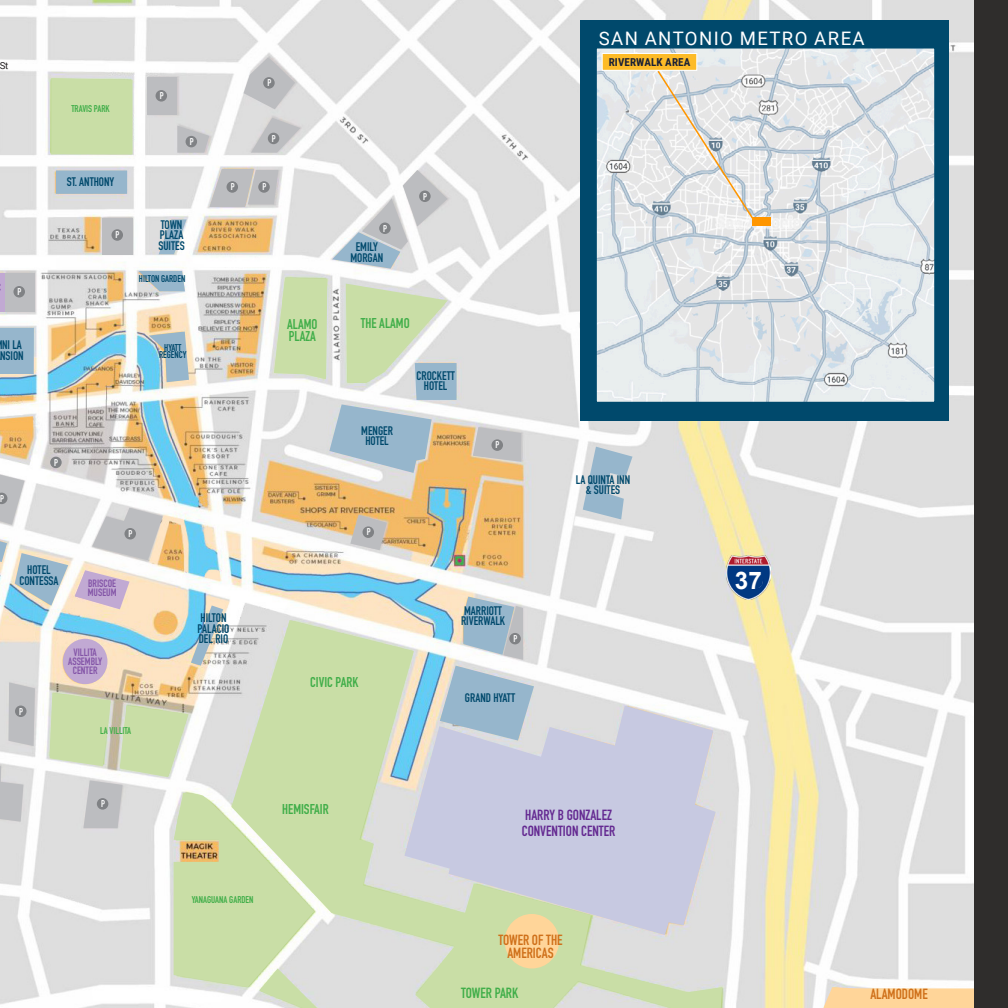
<style>
.page{position:relative;width:1008px;height:1008px;background:#fff}
.page>*{position:absolute;margin:0;border:0;box-sizing:border-box;transform-origin:0 0}
.t1{font:700 24.15px "Arial";color:#fff}
.Header_2{font:18.55px "Roboto";letter-spacing:.075em;color:#fff}
.t2{font:700 14.53px "DIN Condensed";color:#642991}
.t3{font:700 14.53px/12.1px "DIN Condensed";color:#cf701a;text-align:center}
.t4{font:700 14.53px "DIN Condensed";color:#40ae49}
.t5{font:700 14px "DIN Condensed";color:#40ae49}
.t6{font:700 12.25px/10.5px "DIN Condensed";color:#00496c;text-align:center}
.Header_2-2{font:700 11.03px "Roboto Condensed";letter-spacing:.01em;color:#1a2136}
.t7{font:700 10.5px "DIN Condensed";color:#8354a7}
.t8{font:700 9.62px "DIN Condensed";color:#40ae49}
.t9{font:700 9.62px "DIN Condensed";color:#00496c}
.t10{font:700 9.62px "DIN Condensed";color:#fff}
.t11{font:9.62px "Roboto";color:#231f20}
</style>
<div class="page">
<img style="left:0;top:0;width:975px;height:1008px">
<img style="left:726px;top:555px;width:45px;height:45px">
<svg style="left:730px;top:568px;width:35px;height:23px"></svg>
<div style="left:0;top:328px;width:34px;height:46px;background:#96b6cc"></div>
<svg style="left:0;top:541px;width:7px;height:21px"></svg>
<svg style="left:15px;top:553px;width:53px;height:53px;background:#b1c7d1"></svg>
<svg style="left:159px;top:219px;width:28px;height:35px"></svg>
<svg style="left:139px;top:271px;width:46px;height:20px"></svg>
<svg style="left:149px;top:332px;width:40px;height:50px;background:#9ec0cd"></svg>
<div style="left:103px;top:218px;width:30px;height:36px;background:#bcbdc0"></div>
<div style="left:148px;top:77px;width:29px;height:38px;background:#bcbdc0"></div>
<svg style="left:244px;top:57px;width:51px;height:52px"></svg>
<div style="left:156px;top:90px;width:11px;height:12px;background:#808285;border-radius:50%"></div>
<svg style="left:177px;top:126px;width:32px;height:27px"></svg>
<div style="left:186px;top:136px;width:11px;height:11px;background:#808285;border-radius:50%"></div>
<svg style="left:251px;top:118px;width:49px;height:35px;background:#cccccd"></svg>
<svg style="left:8px;top:682px;width:27px;height:64px;background:#c0c1c3"></svg>
<svg style="left:0;top:766px;width:23px;height:56px"></svg>
<svg style="left:92px;top:508px;width:71px;height:52px"></svg>
<div style="left:4px;top:273px;width:31px;height:39px;background:#bcbdc0"></div>
<svg style="left:473px;top:427px;width:48px;height:35px;background:#c4c1bd"></svg>
<svg style="left:463px;top:597px;width:60px;height:23px"></svg>
<svg style="left:350px;top:515px;width:37px;height:35px"></svg>
<div style="left:51px;top:78px;width:81px;height:76px;background:#c9dea6"></div>
<svg style="left:274px;top:278px;width:183px;height:195px"></svg>
<svg style="left:231px;top:620px;width:491px;height:388px;background:#d3ddc9"></svg>
<svg style="left:50px;top:693px;width:267px;height:315px"></svg>
<svg style="left:404px;top:706px;width:312px;height:229px;background:#c9cedb"></svg>
<div style="left:505px;top:914px;width:54px;height:54px;background:#ffd599;border-radius:50%"></div>
<svg style="left:824px;top:987px;width:151px;height:21px;background:#fcd69f"></svg>
<svg style="left:56px;top:170px;width:71px;height:24px;background:#97b6cb"></svg>
<div style="left:975px;top:0;width:33px;height:1008px;background:#2f2d2c"></div>
<svg style="left:332px;top:170px;width:116px;height:99px"></svg>
<div style="left:263px;top:77px;width:12px;height:12px;background:#808285;border-radius:50%"></div>
<div style="left:268px;top:133px;width:11px;height:11px;background:#808285;border-radius:50%"></div>
<div style="left:419px;top:191px;width:12px;height:11px;background:#808285;border-radius:50%"></div>
<div style="left:379px;top:223px;width:12px;height:11px;background:#808285;border-radius:50%"></div>
<div style="left:112px;top:229px;width:11px;height:12px;background:#808285;border-radius:50%"></div>
<div style="left:13px;top:286px;width:12px;height:12px;background:#808285;border-radius:50%"></div>
<svg style="left:209px;top:169px;width:69px;height:38px;background:#c1c2c3"></svg>
<div style="left:227px;top:181px;width:11px;height:12px;background:#808285;border-radius:50%"></div>
<div style="left:50px;top:457px;width:12px;height:11px;background:#808285;border-radius:50%"></div>
<div style="left:492px;top:439px;width:11px;height:12px;background:#808285;border-radius:50%"></div>
<div style="left:363px;top:526px;width:11px;height:12px;background:#808285;border-radius:50%"></div>
<div style="left:509px;top:633px;width:12px;height:11px;background:#808285;border-radius:50%"></div>
<div style="left:124px;top:528px;width:12px;height:12px;background:#808285;border-radius:50%"></div>
<svg style="left:0;top:475px;width:24px;height:50px"></svg>
<div style="left:15px;top:706px;width:12px;height:11px;background:#808285;border-radius:50%"></div>
<div style="left:97px;top:798px;width:11px;height:12px;background:#808285;border-radius:50%"></div>
<div style="left:63px;top:639px;width:44px;height:45px;background:#c1a9d3;border-radius:50%"></div>
<svg style="left:75px;top:570px;width:55px;height:39px;background:#d7bfce"></svg>
<hr style="left:0;top:273px;width:4px;height:39px;background:#c1a9d3">
<svg style="left:583px;top:447px;width:50px;height:72px;background:#b5c7d4"></svg>
<svg style="left:191px;top:605px;width:32px;height:61px;background:#aac8d3"></svg>
<div style="left:581px;top:20px;width:368px;height:401px;background:#00496c"></div>
<img style="left:598px;top:49px;width:335px;height:352px">
<div style="left:595px;top:46px;width:341px;height:358px;border:2px solid #00496c"></div>
<div style="left:752px;top:218px;width:19px;height:8px;background:#ff9600"></div>
<div style="left:602px;top:53px;width:95px;height:17px;background:#fdbb27"></div>
<div style="left:602px;top:53px;width:95px;height:18px;border:1px solid #fff"></div>
<svg style="left:656px;top:69px;width:99px;height:151px;background:#e1e1e1"></svg>
<p class="t11" style="left:0;top:59px;width:10px">St</p>
<p class="t10" style="left:18px;top:285px;width:5px">P</p>
<p class="t6" style="left:0;top:340px;width:25px;text-align:left">NI LA<br>NSION</p>
<p class="t8" style="left:71px;top:102px;width:40px">TRAVIS PARK</p>
<p class="t6" style="left:67px;top:176px;width:49px">ST. ANTHONY</p>
<p class="t10" style="left:116px;top:228px;width:5px">P</p>
<p class="t10" style="left:160px;top:89px;width:5px">P</p>
<p class="t10" style="left:190px;top:135px;width:5px">P</p>
<p class="t6" style="left:158px;top:219px;width:28px;text-align:left">TOWN<br>PLAZA<br>SUITES</p>
<p class="t9" style="left:139px;top:272px;width:48px">HILTON GARDEN</p>
<p class="t9" style="left:164px;top:341px;width:19px">HYATT</p>
<p class="t9" style="left:159px;top:348px;width:29px">REGENCY</p>
<p class="t10" style="left:231px;top:180px;width:5px">P</p>
<p class="t10" style="left:0;top:492px;width:5px">P</p>
<p class="t10" style="left:54px;top:456px;width:5px">P</p>
<p class="t6" style="left:19px;top:565px;width:41px">HOTEL<br>CONTESSA</p>
<p class="t10" style="left:129px;top:527px;width:5px">P</p>
<p class="t7" style="left:88px;top:576px;width:29px">BRISCOE</p>
<p class="t7" style="left:88px;top:585px;width:30px">MUSEUM</p>
<p class="t10" style="left:19px;top:705px;width:5px">P</p>
<p class="t7" style="left:73px;top:645px;width:25px">VILLITA</p>
<p class="t7" style="left:68px;top:654px;width:35px">ASSEMBLY</p>
<p class="t7" style="left:73px;top:663px;width:26px">CENTER</p>
<p class="t8" style="left:100px;top:724px;width:33px">LA VILLITA</p>
<p class="t6" style="left:198px;top:613px;width:33px;text-align:left">HILTON<br>PALACIO<br>DEL RIO</p>
<p class="t10" style="left:267px;top:76px;width:5px">P</p>
<p class="t10" style="left:272px;top:132px;width:5px">P</p>
<p class="t10" style="left:262px;top:180px;width:5px">P</p>
<p class="t10" style="left:383px;top:222px;width:5px">P</p>
<p class="t6" style="left:350px;top:242px;width:34px">EMILY<br>MORGAN</p>
<p class="t10" style="left:423px;top:190px;width:5px">P</p>
<p class="t5" style="left:287px;top:314px;width:32px">ALAMO</p>
<p class="t5" style="left:361px;top:314px;width:50px">THE ALAMO</p>
<p class="t5" style="left:289px;top:326px;width:28px">PLAZA</p>
<p class="t6" style="left:417px;top:370px;width:40px">CROCKETT<br>HOTEL</p>
<p class="t6" style="left:361px;top:425px;width:33px">MENGER<br>HOTEL</p>
<p class="t10" style="left:496px;top:439px;width:5px">P</p>
<p class="t10" style="left:367px;top:526px;width:5px">P</p>
<p class="t5" style="left:310px;top:673px;width:50px">CIVIC PARK</p>
<p class="t6" style="left:461px;top:605px;width:46px;text-align:left">MARRIOTT<br>RIVERWALK</p>
<p class="t10" style="left:513px;top:632px;width:5px">P</p>
<p class="t6" style="left:465px;top:692px;width:52px">GRAND HYATT</p>
<p class="Header_2" style="left:599px;top:25px;width:267px">SAN ANTONIO METRO AREA</p>
<p class="Header_2-2" style="left:609px;top:54px;width:83px">RIVERWALK AREA</p>
<p class="t6" style="left:576px;top:474px;width:56px">LA QUINTA INN &amp; SUITES</p>
<p class="t1" style="left:735px;top:565px;width:28px">37</p>
<p class="t10" style="left:101px;top:797px;width:5px">P</p>
<p class="t5" style="left:282px;top:800px;width:48px">HEMISFAIR</p>
<p class="t8" style="left:222px;top:889px;width:26px">GARDEN</p>
<p class="t8" style="left:192px;top:894px;width:63px">YANAGUANA GARDEN</p>
<p class="t2" style="left:525px;top:805px;width:88px">HARRY B GONZALEZ</p>
<p class="t2" style="left:522px;top:822px;width:95px">CONVENTION CENTER</p>
<p class="t3" style="left:498px;top:934px;width:66px">TOWER OF THE<br>AMERICAS</p>
<p class="t4" style="left:461px;top:983px;width:59px">TOWER PARK</p>
<p class="t3" style="left:870px;top:988px;width:59px">ALAMODOME</p>
</div>
